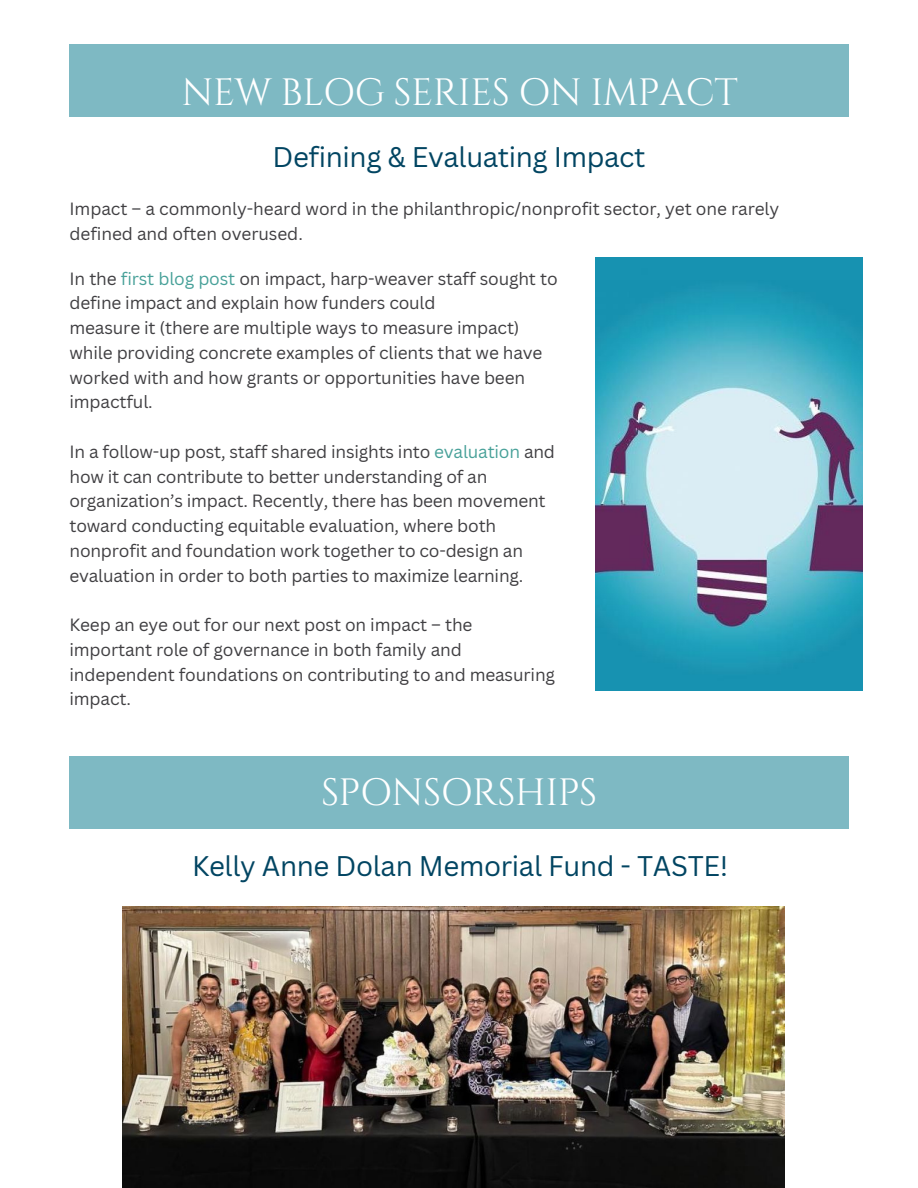
<style>
.page{position:relative;width:918px;height:1188px;background:#fff}
.page>*{position:absolute;margin:0;border:0;box-sizing:border-box;transform-origin:0 0}
.t1{font:37.95px "Cinzel";letter-spacing:-.01em;color:#fff}
.t2{font:27.6px "Canva Sans";letter-spacing:-.015em;color:#024562}
.t3{font:17.25px/24.8px "Canva Sans";letter-spacing:-.01em;color:#403f42}
.s1{color:#48a199}
</style>
<div class="page">
<div style="left:70px;top:44px;width:779px;height:73px;background:#7eb9c3"></div>
<img style="left:595px;top:257px;width:267px;height:433px">
<div style="left:69px;top:756px;width:780px;height:73px;background:#7eb9c3"></div>
<img style="left:123px;top:906px;width:661px;height:282px">
<p class="t1" style="left:182px;top:68px;width:558px">NEW BLOG SERIES ON IMPACT</p>
<h1 class="t2" style="left:273px;top:138px;width:374px">Defining &amp; Evaluating Impact</h1>
<h2 class="t3" style="left:70px;top:196px;width:711px">Impact – a commonly-heard word in the philanthropic/nonprofit sector, yet one rarely defined and often overused.</h2>
<p class="t3" style="left:70px;top:266px;width:490px">In the <span class="s1">first blog post</span> on impact, harp-weaver staff sought to define impact and explain how funders could</p>
<p class="t3" style="left:70px;top:315px;width:475px">measure it (there are multiple ways to measure impact) while providing concrete examples of clients that we have worked with and how grants or opportunities have been impactful.</p>
<p class="t3" style="left:70px;top:439px;width:487px">In a follow-up post, staff shared insights into <span class="s1">evaluation</span> and how it can contribute to better understanding of an organization’s impact. Recently, there has been movement toward conducting equitable evaluation, where both nonprofit and foundation work together to co-design an evaluation in order to both parties to maximize learning.</p>
<p class="t3" style="left:70px;top:612px;width:487px">Keep an eye out for our next post on impact – the important role of governance in both family and independent foundations on contributing to and measuring impact.</p>
<h1 class="t1" style="left:321px;top:768px;width:278px">SPONSORSHIPS</h1>
<p class="t2" style="left:192px;top:847px;width:538px">Kelly Anne Dolan Memorial Fund - TASTE!</p>
</div>
